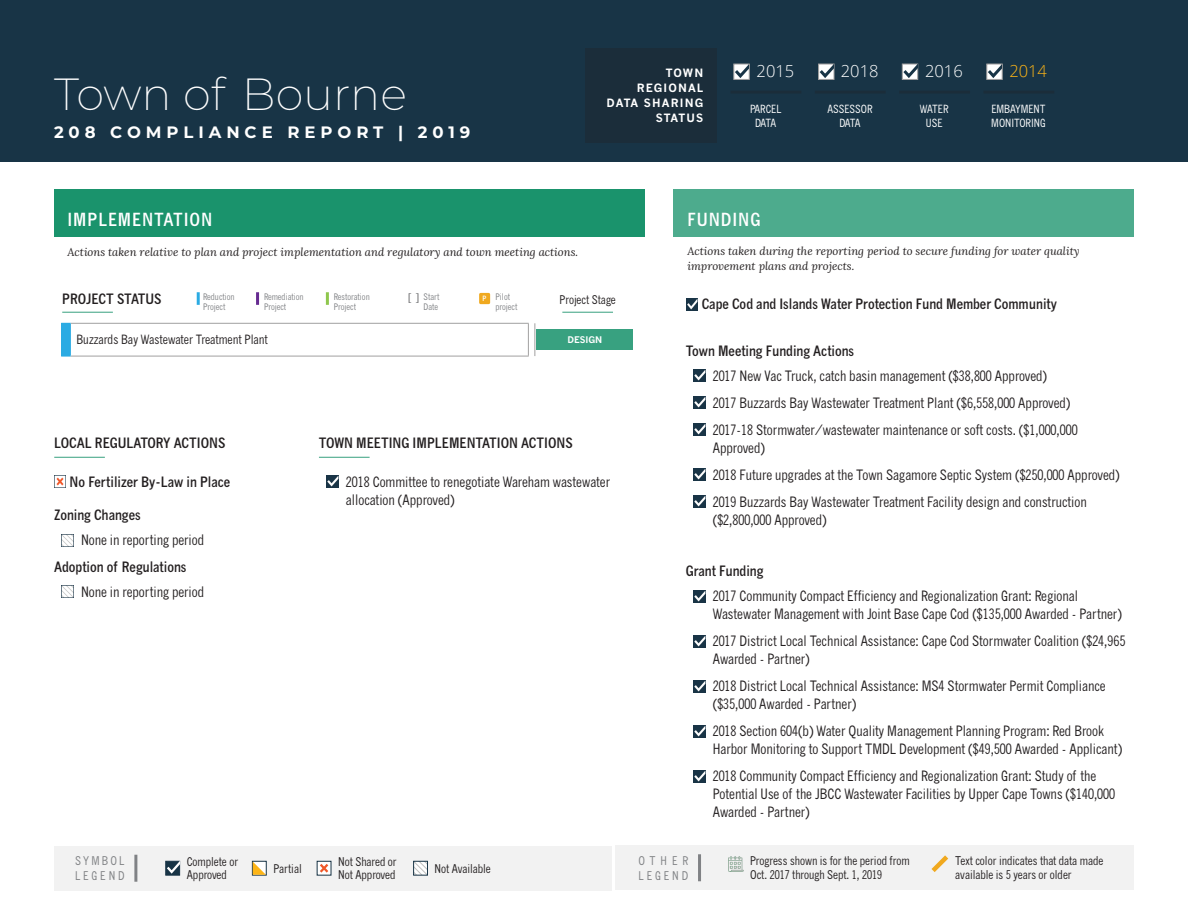
<style>
.page{position:relative;width:1188px;height:918px;background:#fff}
.page>*{position:absolute;margin:0;border:0;box-sizing:border-box;transform-origin:0 0}
.Title__Town_Name{font:200 45px "Montserrat";color:#fff}
.t1{font:700 condensed 18px "News Gothic MT Std";letter-spacing:.05em;color:#fff}
.t2{font:700 16.5px "Montserrat";letter-spacing:.3em;color:#fff}
.Data__Year{font:300 16.5px "Open Sans";color:#fff}
.Data__Year-2{font:300 16.5px "Open Sans";color:#fdb517}
.t3{font:condensed 14.25px/18px "News Gothic MT Std";color:#231f20}
.Section_Text_H1{font:700 condensed 14.25px "News Gothic MT Std";color:#231f20}
.Section_Text_H1_far{font:700 condensed 14.25px "News Gothic MT Std";color:#231f20}
.Section_Body_List_H1{font:700 condensed 14.25px "News Gothic MT Std";color:#231f20}
.Imp_Project_title{font:condensed 12.75px "News Gothic MT Std";color:#231f20}
.Top_Row_Header_2{font:condensed 12px/13.5px "News Gothic MT Std";color:#231f20}
.t4{font:condensed 12px/15px "News Gothic MT Std";letter-spacing:.21em;color:#808285}
.t5{font:condensed 12px/15px "News Gothic MT Std";letter-spacing:.24em;color:#808285}
.t6{font:italic 11.25px/15px "Lora";color:#231f20}
.t7{font:condensed 11.25px/13.5px "News Gothic MT Std";color:#fff;text-align:center}
.t8{font:700 11.25px/15px "News Gothic MT Std";letter-spacing:.1em;color:#fff;text-align:right}
.t9{font:condensed 11.25px/13.5px "News Gothic MT Std";letter-spacing:-.025em;color:#fff;text-align:center}
.t10{font:condensed 10.5px "News Gothic MT Std";color:#57585a}
.t11{font:condensed 9px/10.1px "News Gothic MT Std";color:#808285}
.Imp_Project_Stage{font:700 9px "News Gothic MT Std";color:#fff}
.t12{font:700 condensed 7.2px "News Gothic MT Std";color:#fff}
</style>
<div class="page">
<div style="left:54px;top:846px;width:557px;height:44px;background:#f2f2f2"></div>
<div style="left:616px;top:846px;width:518px;height:44px;background:#f2f2f2"></div>
<svg style="left:252px;top:861px;width:15px;height:15px"></svg>
<svg style="left:165px;top:861px;width:15px;height:15px"></svg>
<svg style="left:316px;top:861px;width:16px;height:15px"></svg>
<svg style="left:413px;top:861px;width:15px;height:15px"></svg>
<hr style="left:134px;top:855px;width:3px;height:27px;background:#808285">
<hr style="left:698px;top:854px;width:3px;height:27px;background:#808285">
<img style="left:728px;top:856px;width:16px;height:16px">
<svg style="left:931px;top:855px;width:18px;height:17px"></svg>
<div style="left:0;top:0;width:1188px;height:162px;background:#183446"></div>
<div style="left:585px;top:48px;width:132px;height:94px;background:#1b2d3a"></div>
<hr style="left:730px;top:91px;width:71px;height:3px;background:#231f20">
<hr style="left:815px;top:91px;width:71px;height:3px;background:#231f20">
<hr style="left:899px;top:91px;width:71px;height:3px;background:#231f20">
<hr style="left:983px;top:91px;width:71px;height:3px;background:#231f20">
<svg style="left:901px;top:63px;width:18px;height:17px"></svg>
<svg style="left:818px;top:63px;width:17px;height:17px"></svg>
<svg style="left:733px;top:63px;width:17px;height:17px"></svg>
<div style="left:54px;top:189px;width:591px;height:48px;background:#1a936c"></div>
<div style="left:674px;top:189px;width:460px;height:48px;background:#4dab8d"></div>
<svg style="left:686px;top:299px;width:12px;height:11px"></svg>
<hr style="left:319px;top:457px;width:51px;height:1px;background:#4dab8d">
<hr style="left:54px;top:457px;width:51px;height:1px;background:#4dab8d">
<svg style="left:62px;top:534px;width:12px;height:12px"></svg>
<svg style="left:62px;top:586px;width:12px;height:12px"></svg>
<svg style="left:986px;top:63px;width:17px;height:17px"></svg>
<svg style="left:54px;top:476px;width:12px;height:12px"></svg>
<svg style="left:327px;top:476px;width:12px;height:11px"></svg>
<svg style="left:694px;top:370px;width:12px;height:12px"></svg>
<svg style="left:694px;top:397px;width:12px;height:12px"></svg>
<svg style="left:694px;top:424px;width:12px;height:12px"></svg>
<svg style="left:694px;top:469px;width:12px;height:12px"></svg>
<svg style="left:694px;top:496px;width:12px;height:12px"></svg>
<svg style="left:694px;top:590px;width:12px;height:12px"></svg>
<svg style="left:694px;top:635px;width:12px;height:12px"></svg>
<svg style="left:694px;top:680px;width:12px;height:12px"></svg>
<svg style="left:694px;top:725px;width:12px;height:12px"></svg>
<svg style="left:694px;top:770px;width:12px;height:12px"></svg>
<svg style="left:62px;top:292px;width:551px;height:64px"></svg>
<div style="left:62px;top:323px;width:8px;height:33px;background:#2babe3"></div>
<hr style="left:528px;top:324px;width:1px;height:32px;background:#a1a0a0">
<hr style="left:534px;top:323px;width:1px;height:33px;background:#a1a0a0">
<hr style="left:71px;top:356px;width:458px;height:1px;background:#a1a0a0">
<svg style="left:61px;top:318px;width:552px;height:6px"></svg>
<hr style="left:61px;top:324px;width:1px;height:32px;background:#2babe3">
<hr style="left:70px;top:324px;width:1px;height:32px;background:#2babe3">
<hr style="left:62px;top:312px;width:51px;height:1px;background:#4dab8d">
<hr style="left:562px;top:312px;width:51px;height:1px;background:#4dab8d">
<div style="left:537px;top:329px;width:96px;height:21px;background:#38a180"></div>
<div style="left:479px;top:293px;width:11px;height:11px;background:#f0a91f;border-radius:2px"></div>
<svg style="left:326px;top:292px;width:3px;height:13px"></svg>
<svg style="left:256px;top:292px;width:3px;height:13px"></svg>
<svg style="left:197px;top:292px;width:3px;height:13px"></svg>
<p class="Title__Town_Name" style="left:54px;top:64px;width:355px">Town of Bourne</p>
<p class="t2" style="left:54px;top:120px;width:418px">208 COMPLIANCE REPORT | 2019</p>
<p class="t1" style="left:68px;top:208px;width:146px">IMPLEMENTATION</p>
<p class="t6" style="left:68px;top:245px;width:512px">Actions taken relative to plan and project implementation and regulatory and town meeting actions.</p>
<p class="t8" style="left:606px;top:65px;width:98px">TOWN<br>REGIONAL<br>DATA SHARING<br>STATUS</p>
<p class="Data__Year" style="left:757px;top:60px;width:39px">2015</p>
<p class="Data__Year" style="left:841px;top:60px;width:39px">2018</p>
<p class="Data__Year" style="left:925px;top:60px;width:39px">2016</p>
<p class="Data__Year-2" style="left:1009px;top:60px;width:39px">2014</p>
<p class="t9" style="left:750px;top:102px;width:33px">PARCEL<br>DATA</p>
<p class="t7" style="left:827px;top:102px;width:47px">ASSESSOR<br>DATA</p>
<p class="t7" style="left:920px;top:102px;width:30px">WATER<br>USE</p>
<p class="t7" style="left:991px;top:102px;width:56px;text-align:left">EMBAYMENT<br>MONITORING</p>
<p class="t1" style="left:687px;top:208px;width:75px">FUNDING</p>
<p class="t6" style="left:687px;top:243px;width:394px">Actions taken during the reporting period to secure funding for water quality improvement plans and projects.</p>
<p class="t11" style="left:203px;top:291px;width:33px">Reduction<br>Project</p>
<p class="t11" style="left:496px;top:291px;width:23px">Pilot project</p>
<p class="t11" style="left:264px;top:291px;width:41px">Remediation<br>Project</p>
<p class="t11" style="left:424px;top:291px;width:18px">Start<br>Date</p>
<p class="t11" style="left:334px;top:291px;width:37px">Restoration</p>
<p class="t10" style="left:408px;top:291px;width:13px">[ ]</p>
<p class="t12" style="left:482px;top:294px;width:5px">P</p>
<p class="t11" style="left:334px;top:302px;width:24px">Project</p>
<p class="Section_Text_H1" style="left:62px;top:290px;width:101px">PROJECT STATUS</p>
<p class="Top_Row_Header_2" style="left:560px;top:293px;width:58px">Project Stage</p>
<p class="Imp_Project_title" style="left:76px;top:332px;width:193px">Buzzards Bay Wastewater Treatment Plant</p>
<p class="Imp_Project_Stage" style="left:567px;top:334px;width:37px">DESIGN</p>
<p class="Section_Text_H1" style="left:54px;top:434px;width:173px">LOCAL REGULATORY ACTIONS</p>
<p class="Section_Text_H1" style="left:319px;top:434px;width:255px">TOWN MEETING IMPLEMENTATION ACTIONS</p>
<p class="Section_Body_List_H1" style="left:70px;top:473px;width:162px">No Fertilizer By-Law in Place</p>
<p class="t3" style="left:346px;top:472px;width:266px;text-indent:-14px">• 2018 Committee to renegotiate Wareham wastewater allocation (Approved)</p>
<p class="Section_Text_H1_far" style="left:54px;top:507px;width:88px">Zoning Changes</p>
<p class="t3" style="left:68px;top:531px;width:138px">• None in reporting period</p>
<p class="Section_Text_H1_far" style="left:54px;top:558px;width:134px">Adoption of Regulations</p>
<p class="t3" style="left:68px;top:583px;width:138px">• None in reporting period</p>
<p class="Section_Text_H1" style="left:702px;top:295px;width:357px">Cape Cod and Islands Water Protection Fund Member Community</p>
<p class="Section_Text_H1" style="left:686px;top:342px;width:170px">Town Meeting Funding Actions</p>
<p class="t3" style="left:699px;top:367px;width:349px">• 2017 New Vac Truck, catch basin management ($38,800 Approved)</p>
<p class="t3" style="left:699px;top:394px;width:373px">• 2017 Buzzards Bay Wastewater Treatment Plant ($6,558,000 Approved)</p>
<p class="t3" style="left:713px;top:421px;width:366px;text-indent:-14px">• 2017-18 Stormwater/wastewater maintenance or soft costs. ($1,000,000<br>Approved)</p>
<p class="t3" style="left:699px;top:466px;width:422px">• 2018 Future upgrades at the Town Sagamore Septic System ($250,000 Approved)</p>
<p class="t3" style="left:713px;top:493px;width:376px;text-indent:-14px">• 2019 Buzzards Bay Wastewater Treatment Facility design and construction ($2,800,000 Approved)</p>
<p class="Section_Text_H1" style="left:686px;top:563px;width:79px">Grant Funding</p>
<p class="t3" style="left:713px;top:587px;width:411px;text-indent:-14px">• 2017 Community Compact Efficiency and Regionalization Grant: Regional<br>Wastewater Management with Joint Base Cape Cod ($135,000 Awarded - Partner)</p>
<p class="t3" style="left:713px;top:632px;width:414px;text-indent:-14px">• 2017 District Local Technical Assistance: Cape Cod Stormwater Coalition ($24,965<br>Awarded - Partner)</p>
<p class="t3" style="left:713px;top:677px;width:394px;text-indent:-14px">• 2018 District Local Technical Assistance: MS4 Stormwater Permit Compliance ($35,000 Awarded - Partner)</p>
<p class="t3" style="left:713px;top:722px;width:411px;text-indent:-14px">• 2018 Section 604(b) Water Quality Management Planning Program: Red Brook<br>Harbor Monitoring to Support TMDL Development ($49,500 Awarded - Applicant)</p>
<p class="t3" style="left:713px;top:767px;width:404px;text-indent:-14px">• 2018 Community Compact Efficiency and Regionalization Grant: Study of the<br>Potential Use of the JBCC Wastewater Facilities by Upper Cape Towns ($140,000<br>Awarded - Partner)</p>
<p class="t4" style="left:75px;top:853px;width:51px">SYMBOL<br>LEGEND</p>
<p class="t5" style="left:639px;top:853px;width:51px">OTHER<br>LEGEND</p>
<p class="Top_Row_Header_2" style="left:750px;top:854px;width:161px">Progress shown is for the period from<br>Oct. 2017 through Sept. 1, 2019</p>
<p class="Top_Row_Header_2" style="left:955px;top:854px;width:149px">Text color indicates that data made available is 5 years or older</p>
<p class="Top_Row_Header_2" style="left:187px;top:855px;width:53px">Complete or<br>Approved</p>
<p class="Top_Row_Header_2" style="left:273px;top:862px;width:30px">Partial</p>
<p class="Top_Row_Header_2" style="left:338px;top:855px;width:60px">Not Shared or<br>Not Approved</p>
<p class="Top_Row_Header_2" style="left:435px;top:862px;width:58px">Not Available</p>
</div>
